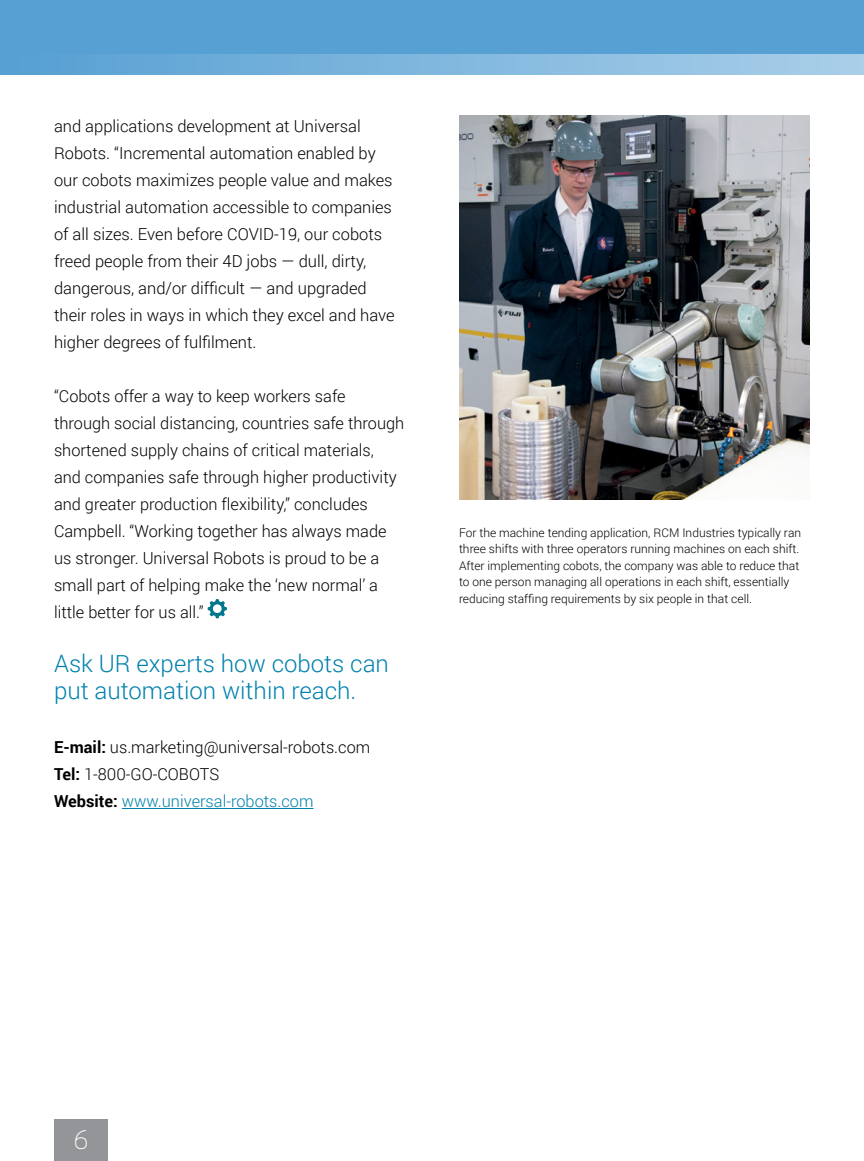
<style>
.page{position:relative;width:864px;height:1161px;background:#fff}
.page>*{position:absolute;margin:0;border:0;box-sizing:border-box;transform-origin:0 0}
.t1{font:300 24px/27px "Roboto";color:#0081ad}
.t2{font:300 24px "Cooper Hewitt";color:#fff}
.t3{font:300 16.5px/27px "Roboto";color:#000}
.t4{font:300 12px/16.5px "Roboto";color:#000}
.s1{font-weight:700}
.s2{color:#0081ad}
</style>
<div class="page">
<div style="left:54px;top:1119px;width:54px;height:42px;background:#939598"></div>
<div style="left:0;top:0;width:864px;height:54px;background:#56a0d3"></div>
<svg style="left:0;top:54px;width:864px;height:21px;background:#7fb6dd"></svg>
<hr style="left:122px;top:808px;width:191px;height:1px;background:#0081ad">
<svg style="left:208px;top:599px;width:19px;height:19px"></svg>
<img style="left:460px;top:115px;width:350px;height:384px">
<p class="t3" style="left:54px;top:112px;width:342px">and applications development at Universal Robots. “Incremental automation enabled by our cobots maximizes people value and makes industrial automation accessible to companies of all sizes. Even before COVID-19, our cobots freed people from their 4D jobs — dull, dirty, dangerous, and/or difficult — and upgraded their roles in ways in which they excel and have higher degrees of fulfilment.</p>
<p class="t3" style="left:54px;top:382px;width:352px">“Cobots offer a way to keep workers safe through social distancing, countries safe through shortened supply chains of critical materials, and companies safe through higher productivity and greater production flexibility,” concludes Campbell. “Working together has always made us stronger. Universal Robots is proud to be a small part of helping make the ‘new normal’ a little better for us all.”</p>
<h1 class="t1" style="left:54px;top:649px;width:336px">Ask UR experts how cobots can put automation within reach.</h1>
<p class="t3" style="left:54px;top:733px;width:318px"><span class="s1">E-mail:</span> us.marketing@universal-robots.com<br><span class="s1">Tel:</span> 1-800-GO-COBOTS<br><span class="s1">Website:</span> <span class="s2">www.universal-robots.com</span></p>
<p class="t4" style="left:459px;top:524px;width:344px">For the machine tending application, RCM Industries typically ran three shifts with three operators running machines on each shift.<br>After implementing cobots, the company was able to reduce that to one person managing all operations in each shift, essentially reducing staffing requirements by six people in that cell.</p>
<h1 class="t2" style="left:74px;top:1126px;width:16px">6</h1>
</div>
